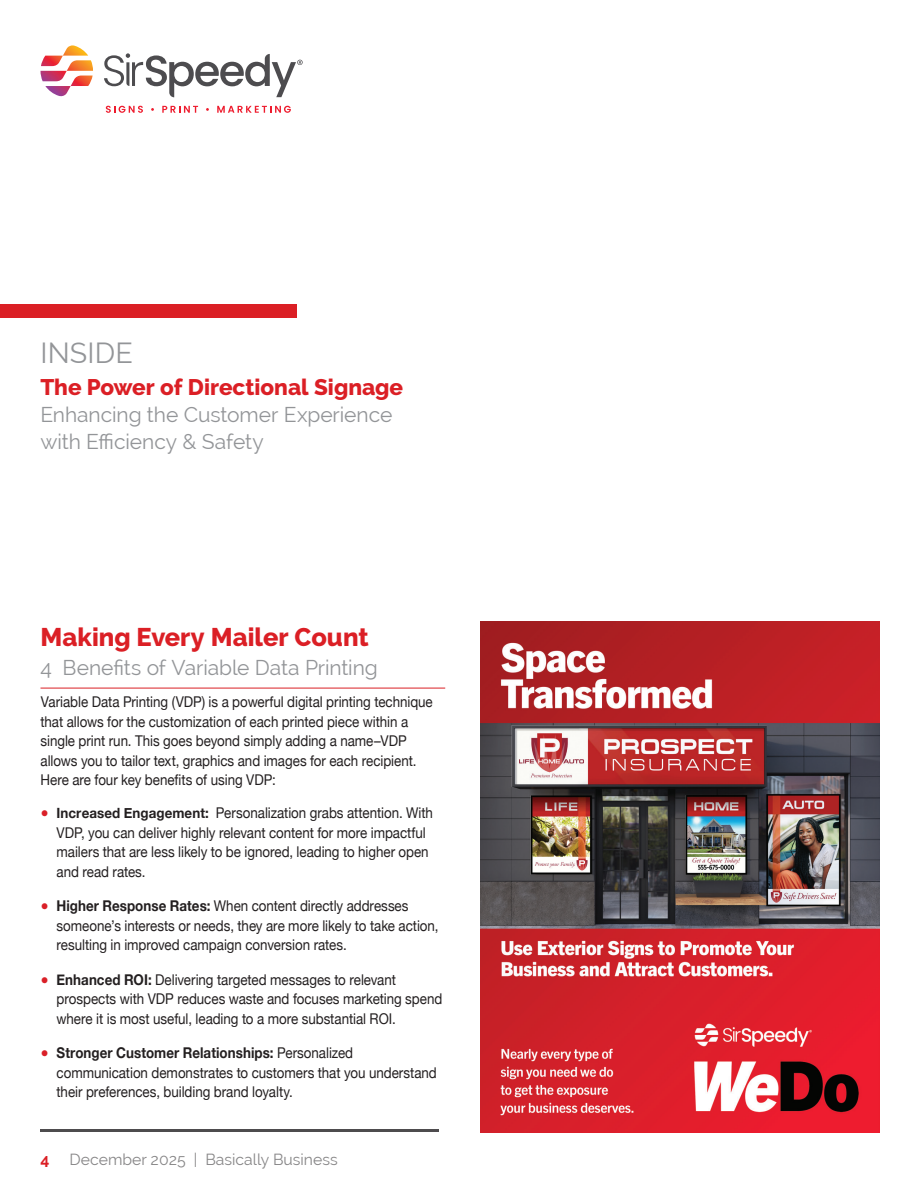
<style>
.page{position:relative;width:918px;height:1188px;background:#fff}
.page>*{position:absolute;margin:0;border:0;box-sizing:border-box;transform-origin:0 0}
.t1{font:28.5px "Raleway";letter-spacing:.005em;color:#939598}
.t2{font:800 25.5px "Raleway";color:#db1f25}
.t3{font:800 22.5px "Raleway";color:#db1f25}
.t4{font:21px/27px "Raleway";letter-spacing:-.005em;color:#939598}
.t5{font:15.75px "Raleway";color:#878687}
.t6{font:700 15.75px "Raleway";color:#db1f25}
.t7{font:14.85px/19.5px "Helvetica Neue";letter-spacing:-.005em;color:#231f20;scale:.9 1}
.s1{font-weight:700;font-size:14.1px;color:#da2028}
.s2{font-weight:700;font-size:14.1px}
.s3{font-weight:700}
</style>
<div class="page">
<hr style="left:40px;top:1129px;width:399px;height:3px;background:#4e4c4e">
<hr style="left:40px;top:688px;width:405px;height:1px;background:#db1f25">
<img style="left:480px;top:621px;width:399px;height:512px">
<svg style="left:40px;top:45px;width:53px;height:52px"></svg>
<svg style="left:106px;top:106px;width:37px;height:7px"></svg>
<svg style="left:162px;top:106px;width:36px;height:7px"></svg>
<svg style="left:217px;top:106px;width:74px;height:7px"></svg>
<svg style="left:104px;top:53px;width:199px;height:44px"></svg>
<div style="left:0;top:304px;width:297px;height:14px;background:#db1f25"></div>
<h1 class="t1" style="left:40px;top:336px;width:94px">INSIDE</h1>
<h3 class="t3" style="left:40px;top:374px;width:364px">The Power of Directional Signage</h3>
<h3 class="t4" style="left:40px;top:401px;width:353px">Enhancing the Customer Experience with Efficiency &amp; Safety</h3>
<h2 class="t2" style="left:40px;top:623px;width:330px">Making Every Mailer Count</h2>
<h3 class="t4" style="left:40px;top:654px;width:339px">4 Benefits of Variable Data Printing</h3>
<p class="t7" style="left:41px;top:693px;width:437px">Variable Data Printing (VDP) is a powerful digital printing technique that allows for the customization of each printed piece within a single print run. This goes beyond simply adding a name–VDP allows you to tailor text, graphics and images for each recipient.<br>Here are four key benefits of using VDP:</p>
<p class="t7" style="left:57px;top:804px;width:420px;text-indent:-16px"><span class="s1">●</span> <span class="s2">Increased Engagement:</span> Personalization grabs attention. With VDP, you can deliver highly relevant content for more impactful mailers that are less likely to be ignored, leading to higher open and read rates.</p>
<p class="t7" style="left:57px;top:897px;width:426px;text-indent:-16px"><span class="s1">●</span> <span class="s3">Higher Response Rates:</span> When content directly addresses someone’s interests or needs, they are more likely to take action, resulting in improved campaign conversion rates.</p>
<p class="t7" style="left:57px;top:971px;width:430px;text-indent:-16px"><span class="s1">●</span> <span class="s3">Enhanced ROI:</span> Delivering targeted messages to relevant prospects with VDP reduces waste and focuses marketing spend where it is most useful, leading to a more substantial ROI.</p>
<p class="t7" style="left:57px;top:1044px;width:424px;text-indent:-16px"><span class="s1">●</span> <span class="s3">Stronger Customer Relationships:</span> Personalized communication demonstrates to customers that you understand their preferences, building brand loyalty.</p>
<p class="t6" style="left:40px;top:1150px;width:10px">4</p>
<p class="t5" style="left:70px;top:1150px;width:270px">December 2025 | Basically Business</p>
</div>
